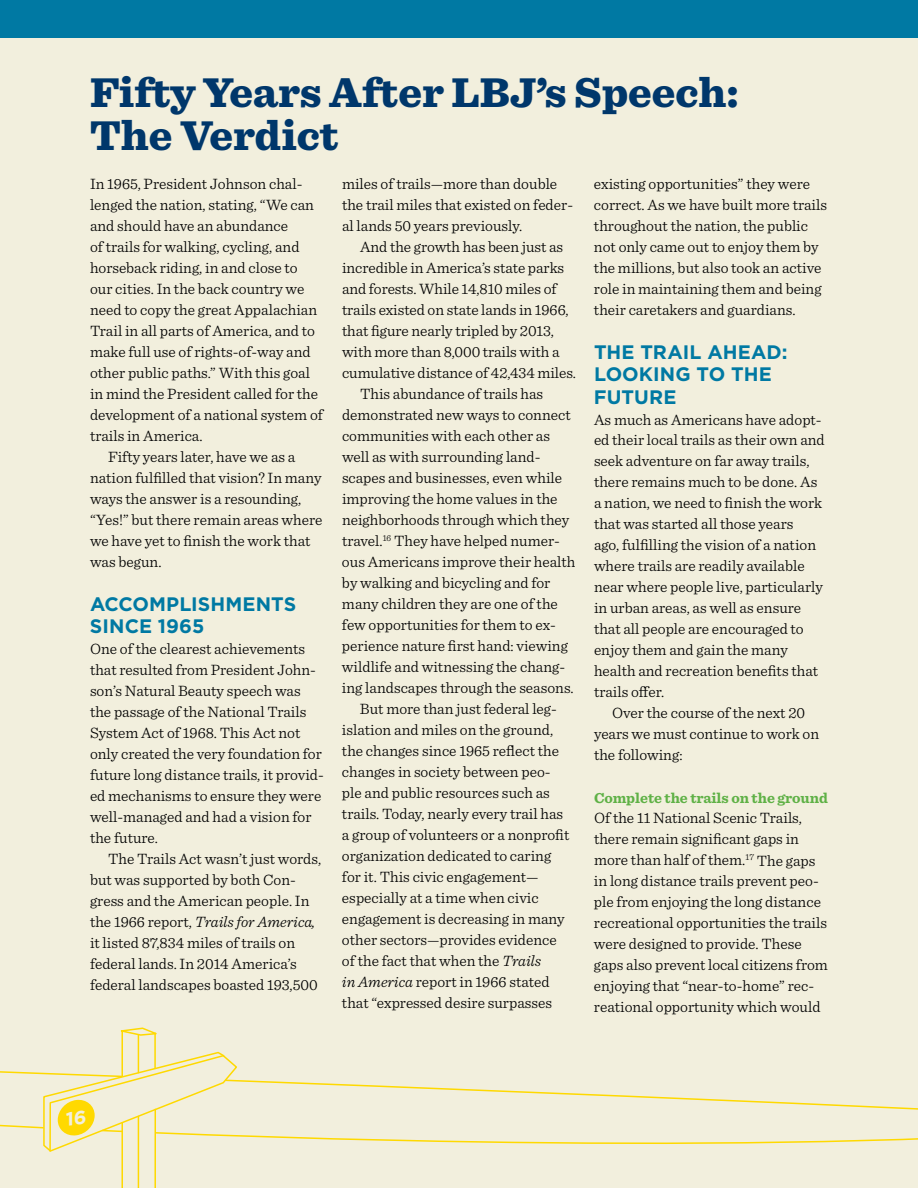
<style>
.page{position:relative;width:918px;height:1188px;background:#fff}
.page>*{position:absolute;margin:0;border:0;box-sizing:border-box;transform-origin:0 0}
.t1{font:900 43.5px/43.5px "Sentinel";color:#00376b}
.t2{font:700 19.5px/22.5px "Gotham";color:#0079a3}
.t3{font:300 15.75px/21px "Sentinel";color:#000}
.t4{font:700 15px "Sentinel";letter-spacing:-.005em;color:#5fb146}
.s1{font-style:italic}
</style>
<div class="page">
<div style="left:0;top:1px;width:918px;height:1187px;background:#f2efdd"></div>
<svg style="left:120px;top:1027px;width:37px;height:10px"></svg>
<hr style="left:154px;top:1033px;width:2px;height:36px;background:#ffd900">
<hr style="left:138px;top:1035px;width:1px;height:38px;background:#ffd900">
<hr style="left:121px;top:1032px;width:2px;height:44px;background:#ffd900">
<div style="left:0;top:0;width:918px;height:38px;background:#0079a3"></div>
<svg style="left:238px;top:1080px;width:302px;height:12px"></svg>
<svg style="left:238px;top:1092px;width:680px;height:52px"></svg>
<svg style="left:0;top:1051px;width:238px;height:137px"></svg>
<h1 class="t1" style="left:90px;top:72px;width:650px">Fifty Years After LBJ’s Speech:<br>The Verdict</h1>
<p class="t3" style="left:90px;top:174px;width:214px">In 1965, President Johnson chal-</p>
<p class="t3" style="left:90px;top:195px;width:226px">lenged the nation, stating, “We can</p>
<p class="t3" style="left:90px;top:216px;width:200px">and should have an abundance</p>
<p class="t3" style="left:90px;top:237px;width:211px">of trails for walking, cycling, and</p>
<p class="t3" style="left:90px;top:258px;width:209px">horseback riding, in and close to</p>
<p class="t3" style="left:90px;top:279px;width:216px">our cities. In the back country we</p>
<p class="t3" style="left:90px;top:300px;width:229px">need to copy the great Appalachian</p>
<p class="t3" style="left:90px;top:321px;width:227px">Trail in all parts of America, and to</p>
<p class="t3" style="left:90px;top:342px;width:222px">make full use of rights-of-way and</p>
<p class="t3" style="left:90px;top:363px;width:221px">other public paths.” With this goal</p>
<p class="t3" style="left:90px;top:384px;width:230px">in mind the President called for the</p>
<p class="t3" style="left:90px;top:405px;width:235px">development of a national system of</p>
<p class="t3" style="left:90px;top:426px;width:114px">trails in America.</p>
<p class="t3" style="left:108px;top:447px;width:189px">Fifty years later, have we as a</p>
<p class="t3" style="left:90px;top:468px;width:233px">nation fulfilled that vision? In many</p>
<p class="t3" style="left:90px;top:489px;width:213px">ways the answer is a resounding,</p>
<p class="t3" style="left:90px;top:510px;width:234px">“Yes!” but there remain areas where</p>
<p class="t3" style="left:90px;top:531px;width:222px">we have yet to finish the work that</p>
<p class="t3" style="left:90px;top:552px;width:73px">was begun.</p>
<p class="t2" style="left:90px;top:593px;width:208px">ACCOMPLISHMENTS<br>SINCE 1965</p>
<p class="t3" style="left:90px;top:639px;width:235px">One of the clearest achievements that resulted from President John&shy;son’s Natural Beauty speech was the passage of the National Trails<br>System Act of 1968. This Act not only created the very foundation for future long distance trails, it provid&shy;ed mechanisms to ensure they were well-managed and had a vision for the future.</p>
<p class="t3" style="left:90px;top:849px;width:233px;text-indent:18px">The Trails Act wasn’t just words, but was supported by both Con&shy;gress and the American people. In the 1966 report, <span class="s1">Trails for America, </span>it listed 87,834 miles of trails on federal lands. In 2014 America’s federal landscapes boasted 193,500</p>
<p class="t3" style="left:342px;top:174px;width:233px">miles of trails—more than double the trail miles that existed on feder&shy;al lands 50 years previously.</p>
<p class="t3" style="left:360px;top:237px;width:205px">And the growth has been just as</p>
<p class="t3" style="left:342px;top:258px;width:224px">incredible in America’s state parks</p>
<p class="t3" style="left:342px;top:279px;width:216px">and forests. While 14,810 miles of</p>
<p class="t3" style="left:342px;top:300px;width:228px">trails existed on state lands in 1966,</p>
<p class="t3" style="left:342px;top:321px;width:214px">that figure nearly tripled by 2013,</p>
<p class="t3" style="left:342px;top:342px;width:219px">with more than 8,000 trails with a</p>
<p class="t3" style="left:342px;top:363px;width:236px">cumulative distance of 42,434 miles.</p>
<p class="t3" style="left:360px;top:384px;width:185px">This abundance of trails has</p>
<p class="t3" style="left:342px;top:405px;width:230px">demonstrated new ways to connect</p>
<p class="t3" style="left:342px;top:426px;width:210px">communities with each other as</p>
<p class="t3" style="left:342px;top:447px;width:200px">well as with surrounding land-</p>
<p class="t3" style="left:342px;top:468px;width:222px">scapes and businesses, even while</p>
<p class="t3" style="left:342px;top:489px;width:217px">improving the home values in the</p>
<p class="t3" style="left:342px;top:510px;width:229px">neighborhoods through which they</p>
<p class="t3" style="left:342px;top:531px;width:220px">travel.<sup>16</sup> They have helped numer-</p>
<p class="t3" style="left:342px;top:552px;width:235px">ous Americans improve their health</p>
<p class="t3" style="left:342px;top:573px;width:210px">by walking and bicycling and for</p>
<p class="t3" style="left:342px;top:594px;width:217px">many children they are one of the</p>
<p class="t3" style="left:342px;top:615px;width:215px">few opportunities for them to ex-</p>
<p class="t3" style="left:342px;top:636px;width:228px">perience nature first hand: viewing</p>
<p class="t3" style="left:342px;top:657px;width:225px">wildlife and witnessing the chang-</p>
<p class="t3" style="left:342px;top:678px;width:233px">ing landscapes through the seasons.</p>
<p class="t3" style="left:360px;top:699px;width:199px">But more than just federal leg-</p>
<p class="t3" style="left:342px;top:720px;width:213px">islation and miles on the ground,</p>
<p class="t3" style="left:342px;top:741px;width:219px">the changes since 1965 reflect the</p>
<p class="t3" style="left:342px;top:762px;width:210px">changes in society between peo-</p>
<p class="t3" style="left:342px;top:783px;width:210px">ple and public resources such as</p>
<p class="t3" style="left:342px;top:804px;width:223px">trails. Today, nearly every trail has</p>
<p class="t3" style="left:342px;top:825px;width:229px">a group of volunteers or a nonprofit</p>
<p class="t3" style="left:342px;top:846px;width:211px">organization dedicated to caring</p>
<p class="t3" style="left:342px;top:867px;width:198px">for it. This civic engagement—</p>
<p class="t3" style="left:342px;top:888px;width:198px">especially at a time when civic</p>
<p class="t3" style="left:342px;top:909px;width:224px">engagement is decreasing in many</p>
<p class="t3" style="left:342px;top:930px;width:216px">other sectors—provides evidence</p>
<p class="t3" style="left:342px;top:951px;width:201px">of the fact that when the <span class="s1">Trails</span></p>
<p class="t3" style="left:342px;top:972px;width:209px"><span class="s1">in America</span> report in 1966 stated</p>
<p class="t3" style="left:342px;top:993px;width:212px">that “expressed desire surpasses</p>
<p class="t3" style="left:594px;top:174px;width:235px">existing opportunities” they were correct. As we have built more trails throughout the nation, the public not only came out to enjoy them by the millions, but also took an active role in maintaining them and being their caretakers and guardians.</p>
<p class="t2" style="left:594px;top:341px;width:195px">THE TRAIL AHEAD:<br>LOOKING TO THE<br>FUTURE</p>
<p class="t3" style="left:594px;top:409px;width:232px">As much as Americans have adopt&shy;ed their local trails as their own and seek adventure on far away trails, there remains much to be done. As a nation, we need to finish the work that was started all those years<br>ago, fulfilling the vision of a nation where trails are readily available near where people live, particularly in urban areas, as well as ensure that all people are encouraged to enjoy them and gain the many health and recreation benefits that trails offer.</p>
<p class="t3" style="left:594px;top:703px;width:227px;text-indent:18px">Over the course of the next 20 years we must continue to work on the following:</p>
<p class="t4" style="left:594px;top:790px;width:236px">Complete the trails on the ground</p>
<p class="t3" style="left:594px;top:808px;width:236px">Of the 11 National Scenic Trails, there remain significant gaps in more than half of them.<sup>17</sup> The gaps in long distance trails prevent peo&shy;ple from enjoying the long distance recreational opportunities the trails were designed to provide. These gaps also prevent local citizens from enjoying that “near-to-home” rec&shy;reational opportunity which would</p>
</div>
